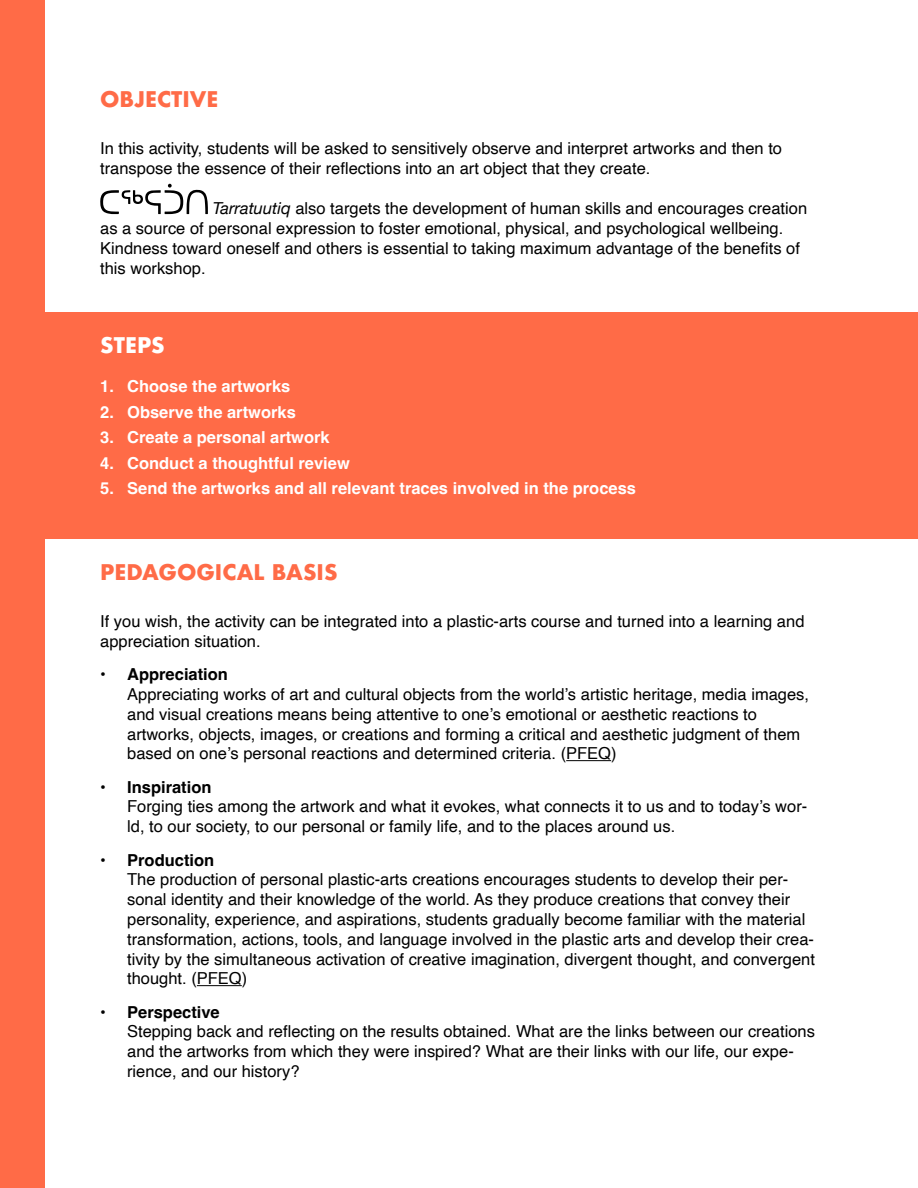
<style>
.page{position:relative;width:918px;height:1188px;background:#fff}
.page>*{position:absolute;margin:0;border:0;box-sizing:border-box;transform-origin:0 0}
.t1{font:700 21px "Futura";color:#ff6b47}
.t2{font:700 21px "Futura";color:#fff}
.t3{font:16.5px/19.8px "Helvetica";color:#000}
.t4{font:700 16.5px "Helvetica";color:#fff}
.t5{font:700 16.5px "Helvetica";color:#000}
.s1{font-family:"Helvetica Neue";font-style:italic}
</style>
<div class="page">
<div style="left:0;top:0;width:44px;height:1188px;background:#ff6b47"></div>
<div style="left:0;top:312px;width:918px;height:227px;background:#ff6b47"></div>
<hr style="left:566px;top:760px;width:45px;height:1px;background:#000">
<hr style="left:197px;top:985px;width:45px;height:1px;background:#000">
<svg style="left:100px;top:184px;width:108px;height:30px"></svg>
<p class="t1" style="left:100px;top:84px;width:120px">OBJECTIVE</p>
<p class="t3" style="left:100px;top:139px;width:683px">In this activity, students will be asked to sensitively observe and interpret artworks and then to transpose the essence of their reflections into an art object that they create.</p>
<p class="t3" style="left:100px;top:199px;width:709px;text-indent:113px"><span class="s1">Tarratuutiq</span> also targets the development of human skills and encourages creation as a source of personal expression to foster emotional, physical, and psychological wellbeing.<br>Kindness toward oneself and others is essential to taking maximum advantage of the benefits of this workshop.</p>
<p class="t2" style="left:100px;top:330px;width:66px">STEPS</p>
<p class="t4" style="left:100px;top:376px;width:192px">1. Choose the artworks</p>
<p class="t4" style="left:100px;top:402px;width:197px">2. Observe the artworks</p>
<p class="t4" style="left:100px;top:427px;width:231px">3. Create a personal artwork</p>
<p class="t4" style="left:100px;top:453px;width:251px">4. Conduct a thoughtful review</p>
<p class="t4" style="left:100px;top:478px;width:537px">5. Send the artworks and all relevant traces involved in the process</p>
<p class="t1" style="left:100px;top:557px;width:239px">PEDAGOGICAL BASIS</p>
<p class="t3" style="left:100px;top:612px;width:706px">If you wish, the activity can be integrated into a plastic-arts course and turned into a learning and appreciation situation.</p>
<p class="t5" style="left:100px;top:664px;width:129px">• Appreciation</p>
<p class="t3" style="left:127px;top:685px;width:683px">Appreciating works of art and cultural objects from the world’s artistic heritage, media images, and visual creations means being attentive to one’s emotional or aesthetic reactions to artworks, objects, images, or creations and forming a critical and aesthetic judgment of them based on one’s personal reactions and determined criteria. (PFEQ)</p>
<p class="t5" style="left:100px;top:777px;width:113px">• Inspiration</p>
<p class="t3" style="left:127px;top:797px;width:682px">Forging ties among the artwork and what it evokes, what connects it to us and to today’s wor&shy;ld, to our society, to our personal or family life, and to the places around us.</p>
<p class="t5" style="left:100px;top:850px;width:116px">• Production</p>
<p class="t3" style="left:127px;top:870px;width:689px">The production of personal plastic-arts creations encourages students to develop their per&shy;sonal identity and their knowledge of the world. As they produce creations that convey their personality, experience, and aspirations, students gradually become familiar with the material transformation, actions, tools, and language involved in the plastic arts and develop their crea&shy;tivity by the simultaneous activation of creative imagination, divergent thought, and convergent thought. (PFEQ)</p>
<p class="t5" style="left:100px;top:1002px;width:121px">• Perspective</p>
<p class="t3" style="left:127px;top:1022px;width:689px">Stepping back and reflecting on the results obtained. What are the links between our creations and the artworks from which they were inspired? What are their links with our life, our expe&shy;rience, and our history?</p>
</div>
